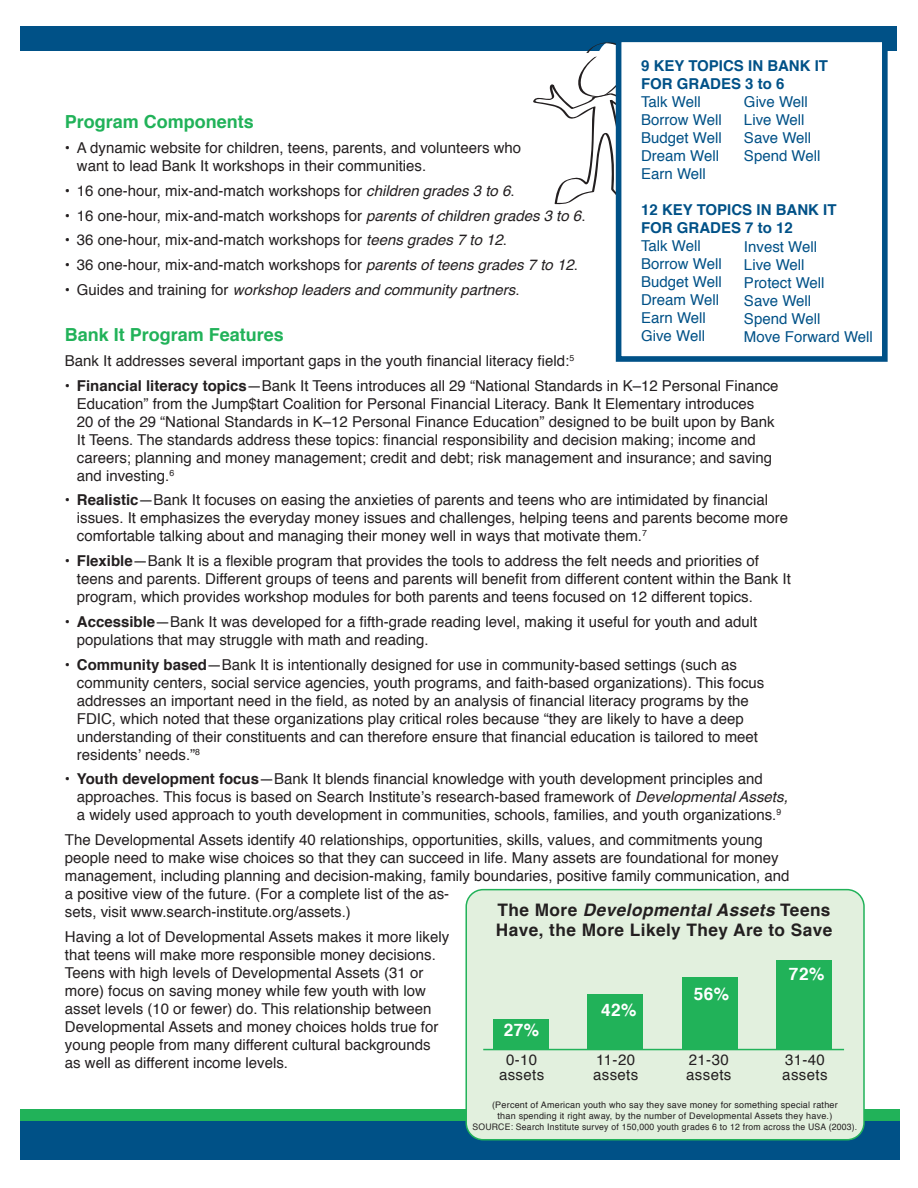
<style>
.page{position:relative;width:918px;height:1188px;background:#fff}
.page>*{position:absolute;margin:0;border:0;box-sizing:border-box;transform-origin:0 0}
.t1{font:700 18px "Helvetica";color:#21b259}
.t2{font:italic 700 17.25px "Helvetica";letter-spacing:.025em;color:#231f20}
.t3{font:700 17.25px "Helvetica";letter-spacing:.025em;color:#231f20}
.t4{font:700 17.25px "Helvetica";letter-spacing:.025em;color:#fff}
.t5{font:15px/18px "Helvetica";color:#231f20}
.t6{font:15px "Helvetica";color:#005187}
.t7{font:700 15px/18px "Helvetica";color:#005187}
.t8{font:italic 15px "Helvetica";color:#231f20}
.t9{font:9px "Helvetica";letter-spacing:.025em;color:#231f20}
.t10{font:9px "Helvetica";letter-spacing:.025em;color:#231f20;scale:.96 1}
.s1{font-style:italic}
.s2{font-style:normal}
.s3{font-weight:700}
</style>
<div class="page">
<div style="left:21px;top:1114px;width:879px;height:46px;background:#005187"></div>
<div style="left:21px;top:1109px;width:879px;height:12px;background:#21b259"></div>
<div style="left:21px;top:26px;width:876px;height:24px;background:#005187"></div>
<div style="left:466px;top:890px;width:398px;height:250px;background:#e2f0de;border-radius:17px"></div>
<div style="left:465px;top:889px;width:400px;height:251px;border:2px solid #21b259;border-radius:17px"></div>
<hr style="left:483px;top:1049px;width:361px;height:1px;background:#21b259">
<div style="left:777px;top:960px;width:55px;height:88px;background:#21b259"></div>
<div style="left:682px;top:977px;width:55px;height:73px;background:#21b259"></div>
<div style="left:587px;top:994px;width:55px;height:55px;background:#21b259"></div>
<div style="left:494px;top:1019px;width:55px;height:31px;background:#21b259"></div>
<svg style="left:533px;top:42px;width:83px;height:174px"></svg>
<div style="left:616px;top:37px;width:272px;height:325px;background:#fff;border:6px solid #005187"></div>
<p class="t7" style="left:641px;top:57px;width:189px">9 KEY TOPICS IN BANK IT<br>FOR GRADES 3 to 6</p>
<p class="t6" style="left:641px;top:91px;width:61px">Talk Well</p>
<p class="t6" style="left:641px;top:109px;width:82px">Borrow Well</p>
<p class="t6" style="left:641px;top:127px;width:82px">Budget Well</p>
<p class="t6" style="left:641px;top:145px;width:80px">Dream Well</p>
<p class="t6" style="left:641px;top:163px;width:66px">Earn Well</p>
<p class="t7" style="left:641px;top:201px;width:197px">12 KEY TOPICS IN BANK IT<br>FOR GRADES 7 to 12</p>
<p class="t6" style="left:641px;top:235px;width:61px">Talk Well</p>
<p class="t6" style="left:641px;top:253px;width:82px">Borrow Well</p>
<p class="t6" style="left:641px;top:271px;width:82px">Budget Well</p>
<p class="t6" style="left:641px;top:289px;width:80px">Dream Well</p>
<p class="t6" style="left:641px;top:307px;width:66px">Earn Well</p>
<p class="t6" style="left:641px;top:325px;width:65px">Give Well</p>
<p class="t6" style="left:744px;top:90px;width:65px">Give Well</p>
<p class="t6" style="left:744px;top:108px;width:62px">Live Well</p>
<p class="t6" style="left:744px;top:126px;width:69px">Save Well</p>
<p class="t6" style="left:744px;top:144px;width:78px">Spend Well</p>
<p class="t1" style="left:65px;top:107px;width:191px">Program Components</p>
<p class="t5" style="left:77px;top:139px;width:446px;text-indent:-12px">• A dynamic website for children, teens, parents, and volunteers who want to lead Bank It workshops in their communities.</p>
<p class="t5" style="left:65px;top:182px;width:451px">• 16 one-hour, mix-and-match workshops for <span class="s1">children grades 3 to 6</span>.</p>
<p class="t5" style="left:65px;top:207px;width:522px">• 16 one-hour, mix-and-match workshops for <span class="s1">parents of children grades 3 to 6</span>.</p>
<p class="t5" style="left:65px;top:231px;width:444px">• 36 one-hour, mix-and-match workshops for <span class="s1">teens grades 7 to 12</span>.</p>
<p class="t5" style="left:65px;top:256px;width:515px">• 36 one-hour, mix-and-match workshops for <span class="s1">parents of teens grades 7 to 12</span>.</p>
<p class="t8" style="left:65px;top:278px;width:456px"><span class="s2">• Guides and training for</span> workshop leaders and community partners<span class="s2">.</span></p>
<p class="t1" style="left:65px;top:320px;width:221px">Bank It Program Features</p>
<p class="t5" style="left:65px;top:352px;width:511px">Bank It addresses several important gaps in the youth financial literacy field:<sup>5</sup></p>
<p class="t5" style="left:77px;top:377px;width:703px;text-indent:-12px"><span class="s3">• Financial literacy topics</span>—Bank It Teens introduces all 29 “National Standards in K–12 Personal Finance Education” from the Jump$tart Coalition for Personal Financial Literacy. Bank It Elementary introduces<br>20 of the 29 “National Standards in K–12 Personal Finance Education” designed to be built upon by Bank It Teens. The standards address these topics: financial responsibility and decision making; income and careers; planning and money management; credit and debt; risk management and insurance; and saving and investing.<sup>6</sup></p>
<p class="t5" style="left:77px;top:492px;width:713px;text-indent:-12px"><span class="s3">• Realistic</span>—Bank It focuses on easing the anxieties of parents and teens who are intimidated by financial issues. It emphasizes the everyday money issues and challenges, helping teens and parents become more comfortable talking about and managing their money well in ways that motivate them.<sup>7</sup></p>
<p class="t5" style="left:77px;top:552px;width:716px;text-indent:-12px"><span class="s3">• Flexible</span>—Bank It is a flexible program that provides the tools to address the felt needs and priorities of teens and parents. Different groups of teens and parents will benefit from different content within the Bank It program, which provides workshop modules for both parents and teens focused on 12 different topics.</p>
<p class="t5" style="left:77px;top:613px;width:682px;text-indent:-12px"><span class="s3">• Accessible</span>—Bank It was developed for a fifth-grade reading level, making it useful for youth and adult populations that may struggle with math and reading.</p>
<p class="t5" style="left:77px;top:656px;width:689px;text-indent:-12px"><span class="s3">• Community based</span>—Bank It is intentionally designed for use in community-based settings (such as community centers, social service agencies, youth programs, and faith-based organizations). This focus addresses an important need in the field, as noted by an analysis of financial literacy programs by the FDIC, which noted that these organizations play critical roles because “they are likely to have a deep understanding of their constituents and can therefore ensure that financial education is tailored to meet residents’ needs.”<sup>8</sup></p>
<p class="t5" style="left:77px;top:771px;width:712px;text-indent:-12px"><span class="s3">• Youth development focus</span>—Bank It blends financial knowledge with youth development principles and approaches. This focus is based on Search Institute’s research-based framework of <span class="s1">Developmental Assets, </span>a widely used approach to youth development in communities, schools, families, and youth organizations.<sup>9</sup></p>
<p class="t5" style="left:65px;top:831px;width:726px">The Developmental Assets identify 40 relationships, opportunities, skills, values, and commitments young people need to make wise choices so that they can succeed in life. Many assets are foundational for money management, including planning and decision-making, family boundaries, positive family communication, and a positive view of the future. (For a complete list of the as-<br>sets, visit www.search-institute.org/assets.)</p>
<p class="t5" style="left:65px;top:928px;width:386px">Having a lot of Developmental Assets makes it more likely that teens will make more responsible money decisions.<br>Teens with high levels of Developmental Assets (31 or more) focus on saving money while few youth with low asset levels (10 or fewer) do. This relationship between Developmental Assets and money choices holds true for young people from many different cultural backgrounds as well as different income levels.</p>
<p class="t6" style="left:744px;top:235px;width:75px">Invest Well</p>
<p class="t6" style="left:744px;top:253px;width:62px">Live Well</p>
<p class="t6" style="left:744px;top:271px;width:82px">Protect Well</p>
<p class="t6" style="left:744px;top:289px;width:69px">Save Well</p>
<p class="t6" style="left:744px;top:307px;width:78px">Spend Well</p>
<p class="t6" style="left:744px;top:325px;width:130px">Move Forward Well</p>
<p class="t2" style="left:498px;top:895px;width:334px"><span class="s2">The More</span> Developmental Assets <span class="s2">Teens</span></p>
<p class="t3" style="left:496px;top:916px;width:338px">Have, the More Likely They Are to Save</p>
<p class="t4" style="left:789px;top:960px;width:37px">72%</p>
<p class="t4" style="left:694px;top:980px;width:37px">56%</p>
<p class="t4" style="left:601px;top:996px;width:37px">42%</p>
<p class="t5" style="left:596px;top:1051px;width:40px">11-20</p>
<p class="t5" style="left:593px;top:1066px;width:47px">assets</p>
<p class="t4" style="left:504px;top:1016px;width:37px">27%</p>
<p class="t5" style="left:506px;top:1051px;width:33px">0-10</p>
<p class="t5" style="left:499px;top:1066px;width:47px">assets</p>
<p class="t5" style="left:689px;top:1051px;width:41px">21-30</p>
<p class="t5" style="left:686px;top:1066px;width:47px">assets</p>
<p class="t5" style="left:785px;top:1051px;width:41px">31-40</p>
<p class="t5" style="left:782px;top:1066px;width:47px">assets</p>
<p class="t9" style="left:492px;top:1098px;width:347px">(Percent of American youth who say they save money for something special rather</p>
<p class="t9" style="left:498px;top:1109px;width:336px">than spending it right away, by the number of Developmental Assets they have.)</p>
<p class="t10" style="left:473px;top:1120px;width:402px">SOURCE: Search Institute survey of 150,000 youth grades 6 to 12 from across the USA (2003).</p>
</div>
